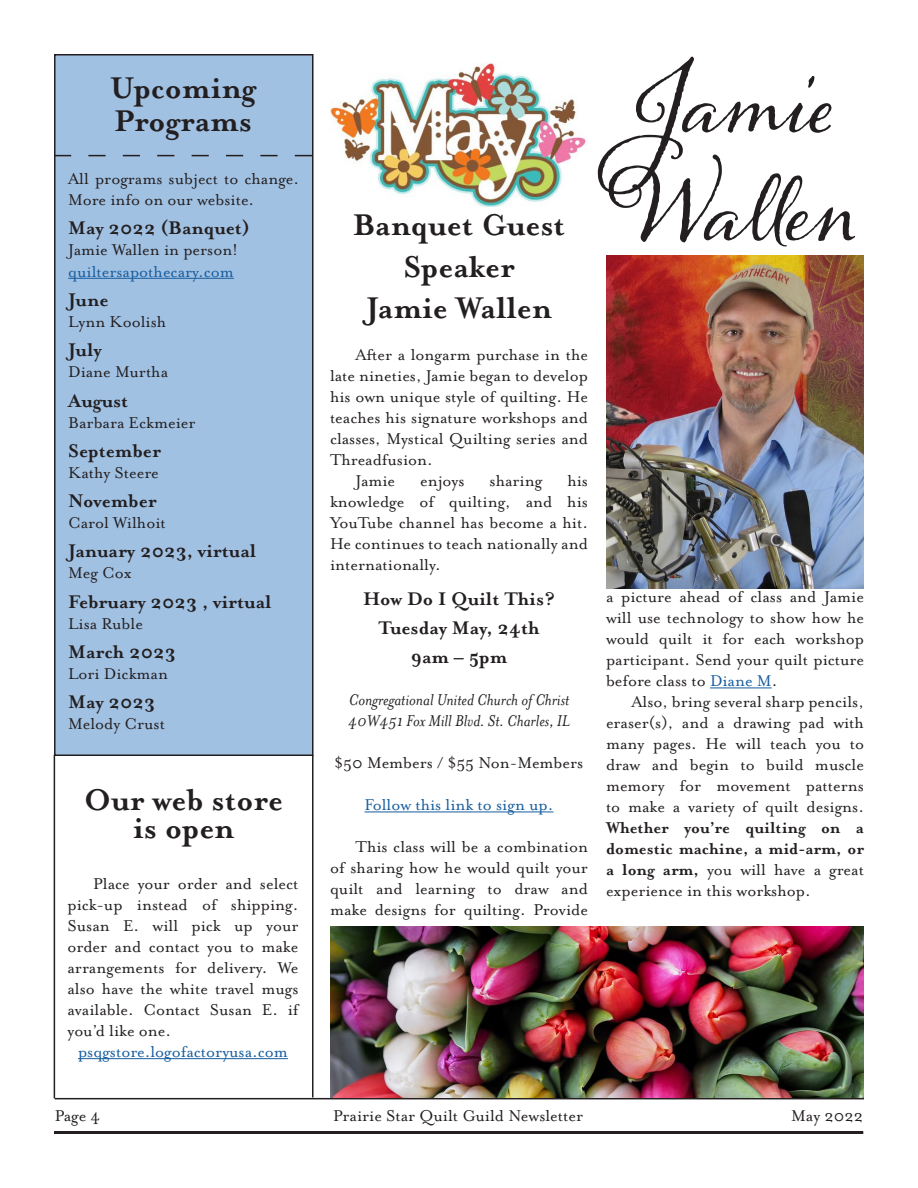
<style>
.page{position:relative;width:918px;height:1188px;background:#fff}
.page>*{position:absolute;margin:0;border:0;box-sizing:border-box;transform-origin:0 0}
.t1{font:90px "Alana";letter-spacing:.005em;color:#231f20}
.Headline{font:700 34.35px/33px "Mrs Eaves OT";color:#231f20;text-align:center}
.Emphasized_body_copy{font:700 21px "Mrs Eaves OT";color:#231f20}
.Body_copy{font:18px/21px "Mrs Eaves OT";color:#231f20;text-align:justify}
.Body_copy-2{font:18px "Mrs Eaves OT";color:#175d9e}
.Supply_list_copy{font:italic 18px "Mrs Eaves OT";color:#231f20}
.s1{color:#175d9e}
.s2{font-weight:700}
</style>
<div class="page">
<hr style="left:55px;top:1098px;width:809px;height:1px;background:#231f20">
<hr style="left:54px;top:1131px;width:809px;height:3px;background:#231f20">
<img style="left:330px;top:926px;width:534px;height:172px">
<div style="left:55px;top:55px;width:258px;height:700px;background:#a1c1e3"></div>
<div style="left:54px;top:54px;width:260px;height:702px;border:2px solid #231f20"></div>
<hr style="left:68px;top:278px;width:166px;height:1px;background:#175d9e">
<svg style="left:54px;top:155px;width:258px;height:1px"></svg>
<hr style="left:78px;top:1058px;width:210px;height:1px;background:#175d9e">
<hr style="left:312px;top:755px;width:2px;height:342px;background:#231f20">
<hr style="left:54px;top:755px;width:1px;height:343px;background:#231f20">
<img style="left:330px;top:63px;width:256px;height:144px">
<hr style="left:365px;top:812px;width:188px;height:1px;background:#175d9e">
<hr style="left:710px;top:688px;width:62px;height:1px;background:#175d9e">
<img style="left:606px;top:255px;width:258px;height:334px">
<p class="Headline" style="left:110px;top:72px;width:148px;text-align:left">Upcoming<br>Programs</p>
<p class="Body_copy" style="left:68px;top:168px;width:232px">All programs subject to change.<br>More info on our website.</p>
<p class="Emphasized_body_copy" style="left:68px;top:217px;width:183px">May 2022 (Banquet)</p>
<p class="Body_copy" style="left:68px;top:240px;width:171px">Jamie Wallen in person!</p>
<p class="Body_copy-2" style="left:68px;top:262px;width:167px">quiltersapothecary.com</p>
<p class="Emphasized_body_copy" style="left:68px;top:288px;width:42px">June</p>
<p class="Body_copy" style="left:68px;top:311px;width:100px">Lynn Koolish</p>
<p class="Emphasized_body_copy" style="left:68px;top:339px;width:35px">July</p>
<p class="Body_copy" style="left:68px;top:362px;width:101px">Diane Murtha</p>
<p class="Emphasized_body_copy" style="left:68px;top:389px;width:62px">August</p>
<p class="Body_copy" style="left:68px;top:412px;width:129px">Barbara Eckmeier</p>
<p class="Emphasized_body_copy" style="left:68px;top:439px;width:94px">September</p>
<p class="Body_copy" style="left:68px;top:462px;width:92px">Kathy Steere</p>
<p class="Emphasized_body_copy" style="left:68px;top:489px;width:90px">November</p>
<p class="Body_copy" style="left:68px;top:512px;width:99px">Carol Wilhoit</p>
<p class="Emphasized_body_copy" style="left:68px;top:540px;width:190px">January 2023, virtual</p>
<p class="Body_copy" style="left:68px;top:563px;width:65px">Meg Cox</p>
<p class="Emphasized_body_copy" style="left:68px;top:590px;width:205px">February 2023 , virtual</p>
<p class="Body_copy" style="left:68px;top:613px;width:76px">Lisa Ruble</p>
<p class="Emphasized_body_copy" style="left:68px;top:640px;width:109px">March 2023</p>
<p class="Body_copy" style="left:68px;top:663px;width:101px">Lori Dickman</p>
<p class="Emphasized_body_copy" style="left:68px;top:690px;width:89px">May 2023</p>
<p class="Body_copy" style="left:68px;top:713px;width:98px">Melody Crust</p>
<p class="Headline" style="left:84px;top:786px;width:200px;line-height:28.5px">Our web store is open</p>
<p class="Body_copy" style="left:68px;top:873px;width:233px;text-indent:26px">Place your order and select pick-up instead of shipping.<br>Susan E. will pick up your order and contact you to make arrangements for delivery. We also have the white travel mugs available. Contact Susan E. if you’d like one.</p>
<p class="Body_copy-2" style="left:78px;top:1042px;width:211px">psqgstore.logofactoryusa.com</p>
<p class="Headline" style="left:353px;top:205px;width:214px;line-height:41.2px">Banquet Guest<br>Speaker</p>
<p class="Headline" style="left:366px;top:292px;width:187px">Jamie Wallen</p>
<p class="Body_copy" style="left:330px;top:344px;width:260px;text-indent:26px">After a longarm purchase in the late nineties, Jamie began to develop his own unique style of quilting. He teaches his signature workshops and classes, Mystical Quilting series and Threadfusion.</p>
<p class="Body_copy" style="left:356px;top:470px;width:41px">Jamie</p>
<p class="Body_copy" style="left:420px;top:470px;width:46px">enjoys</p>
<p class="Body_copy" style="left:490px;top:470px;width:54px">sharing</p>
<p class="Body_copy" style="left:330px;top:470px;width:260px;text-indent:237px">his knowledge of quilting, and his YouTube channel has become a hit.<br>He continues to teach nationally and internationally.</p>
<p class="Emphasized_body_copy" style="left:363px;top:587px;width:193px">How Do I Quilt This?</p>
<p class="Emphasized_body_copy" style="left:378px;top:616px;width:163px">Tuesday May, 24th</p>
<p class="Emphasized_body_copy" style="left:411px;top:646px;width:98px">9am – 5pm</p>
<p class="Supply_list_copy" style="left:349px;top:690px;width:222px">Congregational United Church of Christ</p>
<p class="Supply_list_copy" style="left:348px;top:711px;width:223px">40W451 Fox Mill Blvd. St. Charles, IL</p>
<p class="Body_copy" style="left:335px;top:753px;width:250px">$50 Members / $55 Non-Members</p>
<p class="Body_copy-2" style="left:365px;top:795px;width:190px">Follow this link to sign up.</p>
<p class="Body_copy" style="left:330px;top:837px;width:260px;text-indent:26px">This class will be a combination of sharing how he would quilt your quilt and learning to draw and make designs for quilting. Provide</p>
<p class="t1" style="left:635px;top:48px;width:202px">Jamie</p>
<p class="t1" style="left:614px;top:156px;width:244px">Wallen</p>
<p class="Body_copy" style="left:606px;top:587px;width:260px">a picture ahead of class and Jamie will use technology to show how he would quilt it for each workshop participant. Send your quilt picture before class to <span class="s1">Diane M</span>.</p>
<p class="Body_copy" style="left:606px;top:692px;width:260px;text-indent:26px">Also, bring several sharp pencils, eraser(s), and a drawing pad with many pages. He will teach you to draw and begin to build muscle memory for movement patterns to make a variety of quilt designs.<br><span class="s2">Whether you’re quilting on a domestic machine, a mid-arm, or a long arm,</span> you will have a great experience in this workshop.</p>
<p class="Body_copy" style="left:55px;top:1106px;width:47px">Page 4</p>
<p class="Body_copy" style="left:333px;top:1106px;width:252px">Prairie Star Quilt Guild Newsletter</p>
<p class="Body_copy" style="left:791px;top:1106px;width:74px">May 2022</p>
</div>
